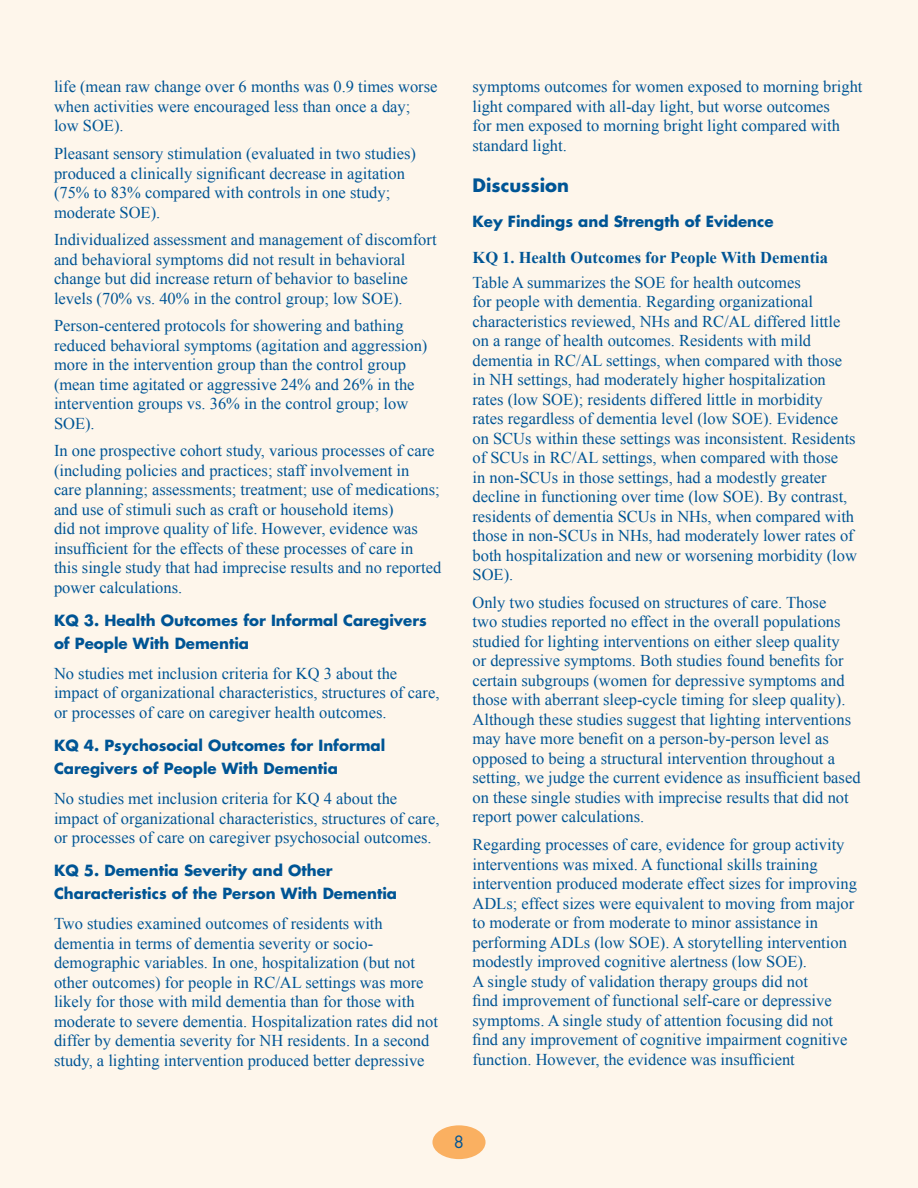
<style>
.page{position:relative;width:918px;height:1188px;background:#fff}
.page>*{position:absolute;margin:0;border:0;box-sizing:border-box;transform-origin:0 0}
.Head_Level_1{font:700 18px "Futura Std";color:#005595}
.Text{font:16.5px/19.5px "Times New Roman";color:#005595}
.Head_Level_3{font:700 16.5px "Times New Roman";color:#005595}
.t1{font:16.5px "Futura Std";color:#005595}
.Head_Level_2{font:700 15px/22.5px "Futura Std";color:#005595}
</style>
<div class="page">
<div style="left:0;top:0;width:917px;height:1188px;background:#fef6eb"></div>
<div style="left:432px;top:1125px;width:54px;height:34px;background:#fab061;border-radius:50%"></div>
<p class="Text" style="left:54px;top:77px;width:385px">life (mean raw change over 6 months was 0.9 times worse when activities were encouraged less than once a day; low SOE).</p>
<p class="Text" style="left:54px;top:144px;width:364px">Pleasant sensory stimulation (evaluated in two studies) produced a clinically significant decrease in agitation (75% to 83% compared with controls in one study; moderate SOE).</p>
<p class="Text" style="left:54px;top:230px;width:384px">Individualized assessment and management of discomfort and behavioral symptoms did not result in behavioral change but did increase return of behavior to baseline levels (70% vs. 40% in the control group; low SOE).</p>
<p class="Text" style="left:54px;top:316px;width:375px">Person-centered protocols for showering and bathing reduced behavioral symptoms (agitation and aggression) more in the intervention group than the control group (mean time agitated or aggressive 24% and 26% in the intervention groups vs. 36% in the control group; low SOE).</p>
<p class="Text" style="left:54px;top:441px;width:389px">In one prospective cohort study, various processes of care (including policies and practices; staff involvement in<br>care planning; assessments; treatment; use of medications; and use of stimuli such as craft or household items)<br>did not improve quality of life. However, evidence was insufficient for the effects of these processes of care in this single study that had imprecise results and no reported power calculations.</p>
<p class="Head_Level_2" style="left:54px;top:609px;width:374px">KQ 3. Health Outcomes for Informal Caregivers of People With Dementia</p>
<p class="Text" style="left:54px;top:663px;width:387px">No studies met inclusion criteria for KQ 3 about the impact of organizational characteristics, structures of care, or processes of care on caregiver health outcomes.</p>
<p class="Head_Level_2" style="left:54px;top:734px;width:333px">KQ 4. Psychosocial Outcomes for Informal<br>Caregivers of People With Dementia</p>
<p class="Text" style="left:54px;top:789px;width:387px">No studies met inclusion criteria for KQ 4 about the impact of organizational characteristics, structures of care, or processes of care on caregiver psychosocial outcomes.</p>
<p class="Head_Level_2" style="left:54px;top:859px;width:345px">KQ 5. Dementia Severity and Other<br>Characteristics of the Person With Dementia</p>
<p class="Text" style="left:54px;top:914px;width:386px">Two studies examined outcomes of residents with dementia in terms of dementia severity or socio&shy;demographic variables. In one, hospitalization (but not other outcomes) for people in RC/AL settings was more likely for those with mild dementia than for those with moderate to severe dementia. Hospitalization rates did not differ by dementia severity for NH residents. In a second study, a lighting intervention produced better depressive</p>
<p class="Text" style="left:472px;top:77px;width:392px">symptoms outcomes for women exposed to morning bright light compared with all-day light, but worse outcomes<br>for men exposed to morning bright light compared with standard light.</p>
<p class="Head_Level_1" style="left:472px;top:174px;width:98px">Discussion</p>
<p class="Head_Level_2" style="left:472px;top:210px;width:303px">Key Findings and Strength of Evidence</p>
<p class="Head_Level_3" style="left:472px;top:246px;width:357px">KQ 1. Health Outcomes for People With Dementia</p>
<p class="Text" style="left:472px;top:272px;width:386px">Table A summarizes the SOE for health outcomes<br>for people with dementia. Regarding organizational characteristics reviewed, NHs and RC/AL differed little on a range of health outcomes. Residents with mild dementia in RC/AL settings, when compared with those in NH settings, had moderately higher hospitalization rates (low SOE); residents differed little in morbidity rates regardless of dementia level (low SOE). Evidence on SCUs within these settings was inconsistent. Residents of SCUs in RC/AL settings, when compared with those<br>in non-SCUs in those settings, had a modestly greater decline in functioning over time (low SOE). By contrast, residents of dementia SCUs in NHs, when compared with those in non-SCUs in NHs, had moderately lower rates of both hospitalization and new or worsening morbidity (low SOE).</p>
<p class="Text" style="left:472px;top:592px;width:390px">Only two studies focused on structures of care. Those<br>two studies reported no effect in the overall populations studied for lighting interventions on either sleep quality<br>or depressive symptoms. Both studies found benefits for certain subgroups (women for depressive symptoms and those with aberrant sleep-cycle timing for sleep quality).<br>Although these studies suggest that lighting interventions may have more benefit on a person-by-person level as opposed to being a structural intervention throughout a setting, we judge the current evidence as insufficient based on these single studies with imprecise results that did not report power calculations.</p>
<p class="Text" style="left:472px;top:835px;width:386px">Regarding processes of care, evidence for group activity interventions was mixed. A functional skills training intervention produced moderate effect sizes for improving ADLs; effect sizes were equivalent to moving from major to moderate or from moderate to minor assistance in performing ADLs (low SOE). A storytelling intervention modestly improved cognitive alertness (low SOE).<br>A single study of validation therapy groups did not<br>find improvement of functional self-care or depressive symptoms. A single study of attention focusing did not find any improvement of cognitive impairment cognitive function. However, the evidence was insufficient</p>
<p class="t1" style="left:454px;top:1131px;width:12px">8</p>
</div>
